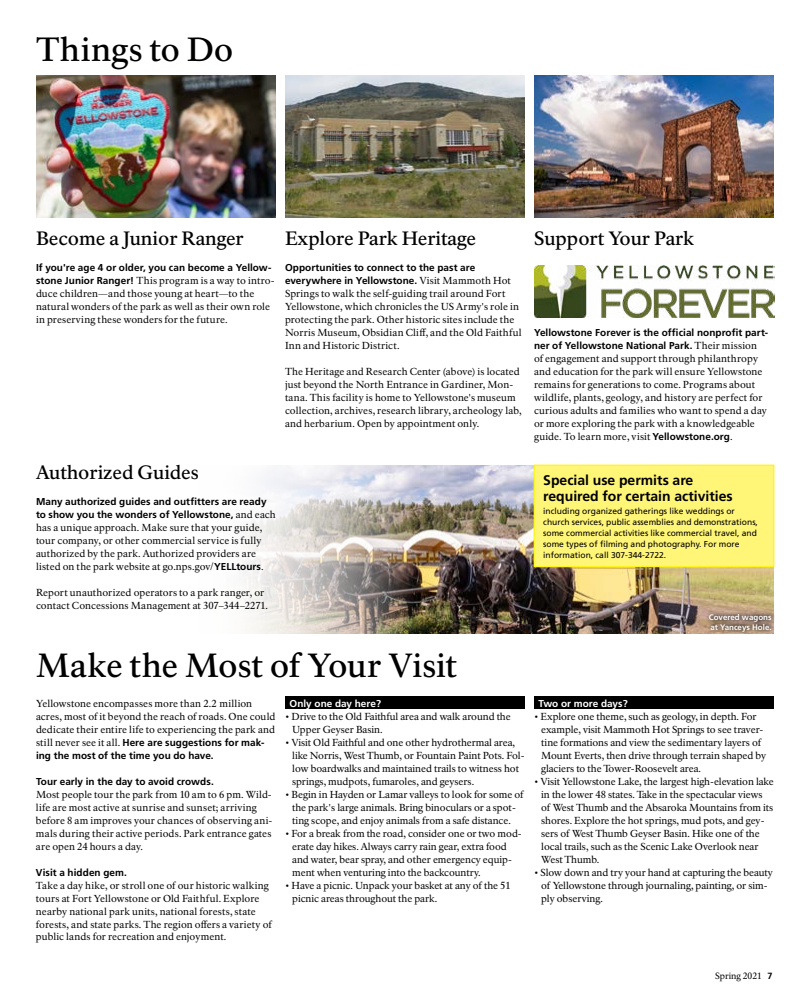
<style>
.page{position:relative;width:810px;height:1008px;background:#fff}
.page>*{position:absolute;margin:0;border:0;box-sizing:border-box;transform-origin:0 0}
.t1{font:500 33px "NPS Rawlinson OT Old";letter-spacing:-.005em;color:#000}
.t2{font:500 19px "NPS Rawlinson OT";letter-spacing:-.005em;color:#000}
.t3{font:700 14px/16px "Frutiger LT Std";color:#000}
.t4{font:10px/13px "NPS Rawlinson OT Old";color:#000}
.t5{font:700 10px "Frutiger LT Std";letter-spacing:.005em;color:#000}
.t6{font:700 10px "Frutiger";letter-spacing:.005em;color:#fff}
.t7{font:9px "NPS Rawlinson OT";color:#000}
.t8{font:8.5px/11px "Frutiger LT Std";color:#000}
.t9{font:700 8px/9.6px "Frutiger LT Std";color:#fff}
.s1{font-family:"Frutiger LT Std";font-weight:700}
.s2{font-family:"NPS Rawlinson OT"}
</style>
<div class="page">
<img style="left:243px;top:465px;width:531px;height:169px">
<div style="left:534px;top:465px;width:240px;height:102px;background:#fff577"></div>
<div style="left:534px;top:465px;width:240px;height:102px;border:1px solid #fff200"></div>
<img style="left:36px;top:75px;width:240px;height:143px">
<img style="left:285px;top:75px;width:240px;height:143px">
<img style="left:534px;top:75px;width:240px;height:143px">
<div style="left:285px;top:697px;width:240px;height:12px;background:#000"></div>
<img style="left:534px;top:266px;width:240px;height:51px">
<svg style="left:704px;top:610px;width:71px;height:24px;background:#9a816d"></svg>
<div style="left:534px;top:697px;width:240px;height:12px;background:#000"></div>
<h1 class="t1" style="left:36px;top:29px;width:199px">Things to Do</h1>
<p class="t2" style="left:36px;top:227px;width:209px">Become a Junior Ranger</p>
<p class="t4" style="left:36px;top:261px;width:240px"><span class="s1">If you're age 4 or older, you can become a Yellow&shy;stone Junior Ranger!</span> This program is a way to intro&shy;duce children—and those young at heart—to the natural wonders of the park as well as their own role in preserving these wonders for the future.</p>
<p class="t2" style="left:285px;top:227px;width:193px">Explore Park Heritage</p>
<p class="t4" style="left:285px;top:261px;width:238px"><span class="s1">Opportunities to connect to the past are everywhere in Yellowstone.</span> Visit Mammoth Hot Springs to walk the self-guiding trail around Fort Yellowstone, which chronicles the US Army's role in protecting the park. Other historic sites include the Norris Museum, Obsidian Clif, and the Old Faithful Inn and Historic District.</p>
<p class="t4" style="left:285px;top:365px;width:238px">The Heritage and Research Center (above) is located just beyond the North Entrance in Gardiner, Mon&shy;tana. This facility is home to Yellowstone's museum collection, archives, research library, archeology lab, and herbarium. Open by appointment only.</p>
<p class="t2" style="left:36px;top:461px;width:164px">Authorized Guides</p>
<p class="t4" style="left:36px;top:495px;width:241px"><span class="s1">Many authorized guides and outftters are ready to show you the wonders of Yellowstone,</span> and each has a unique approach. Make sure that your guide, tour company, or other commercial service is fully authorized by the park. Authorized providers are listed on the park website at go.nps.gov/<span class="s1">YELLtours</span>.</p>
<p class="t4" style="left:36px;top:586px;width:234px">Report unauthorized operators to a park ranger, or contact Concessions Management at <span class="s2">307–344–2271.</span></p>
<h1 class="t1" style="left:36px;top:645px;width:423px">Make the Most of Your Visit</h1>
<p class="t4" style="left:36px;top:697px;width:241px">Yellowstone encompasses more than <span class="s2">2.2</span> million acres, most of it beyond the reach of roads. One could dedicate their entire life to experiencing the park and still never see it all. <span class="s1">Here are suggestions for mak&shy;ing the most of the time you do have.</span></p>
<p class="t5" style="left:36px;top:775px;width:179px">Tour early in the day to avoid crowds.</p>
<p class="t4" style="left:36px;top:788px;width:238px">Most people tour the park from <span class="s2">10 am to 6 pm</span>. Wild&shy;life are most active at sunrise and sunset; arriving before <span class="s2">8</span> am improves your chances of observing ani&shy;mals during their active periods. Park entrance gates are open <span class="s2">24</span> hours a day.</p>
<p class="t5" style="left:36px;top:866px;width:93px">Visit a hidden gem.</p>
<p class="t4" style="left:36px;top:879px;width:238px">Take a day hike, or stroll one of our historic walking tours at Fort Yellowstone or Old Faithful. Explore nearby national park units, national forests, state forests, and state parks. The region ofers a variety of public lands for recreation and enjoyment.</p>
<p class="t6" style="left:290px;top:697px;width:93px">Only one day here?</p>
<p class="t4" style="left:292px;top:710px;width:220px;text-indent:-7px">• Drive to the Old Faithful area and walk around the<br>Upper Geyser Basin.</p>
<p class="t4" style="left:292px;top:736px;width:234px;text-indent:-7px">• Visit Old Faithful and one other hydrothermal area, like Norris, West Thumb, or Fountain Paint Pots. Fol&shy;low boardwalks and maintained trails to witness hot springs, mudpots, fumaroles, and geysers.</p>
<p class="t4" style="left:285px;top:788px;width:241px;text-align:center">• Begin in Hayden or Lamar valleys to look for some of the park's large animals. Bring binoculars or a spot&shy;ting scope, and enjoy animals from a safe distance.</p>
<p class="t4" style="left:292px;top:827px;width:231px;text-indent:-7px">• For a break from the road, consider one or two mod&shy;erate day hikes. Always carry rain gear, extra food and water, bear spray, and other emergency equip&shy;ment when venturing into the backcountry.</p>
<p class="t4" style="left:292px;top:879px;width:220px;text-indent:-7px">• Have a picnic. Unpack your basket at any of the <span class="s2">51 </span>picnic areas throughout the park.</p>
<p class="t2" style="left:534px;top:227px;width:162px">Support Your Park</p>
<p class="t4" style="left:534px;top:326px;width:236px"><span class="s1">Yellowstone Forever is the offcial nonproft part&shy;ner of Yellowstone National Park.</span> Their mission of engagement and support through philanthropy and education for the park will ensure Yellowstone remains for generations to come. Programs about wildlife, plants, geology, and history are perfect for curious adults and families who want to spend a day or more exploring the park with a knowledgeable guide. To learn more, visit <span class="s1">Yellowstone.org</span>.</p>
<p class="t3" style="left:543px;top:472px;width:191px">Special use permits are required for certain activities</p>
<p class="t8" style="left:543px;top:505px;width:216px">including organized gatherings like weddings or church services, public assemblies and demonstrations, some commercial activities like commercial travel, and some types of flming and photography. For more information, call 307-344-2722.</p>
<p class="t9" style="left:709px;top:613px;width:64px">Covered wagons at Yanceys Hole.</p>
<p class="t6" style="left:538px;top:697px;width:91px">Two or more days?</p>
<p class="t4" style="left:541px;top:710px;width:227px;text-indent:-7px">• Explore one theme, such as geology, in depth. For example, visit Mammoth Hot Springs to see traver&shy;tine formations and view the sedimentary layers of Mount Everts, then drive through terrain shaped by glaciers to the Tower-Roosevelt area.</p>
<p class="t4" style="left:541px;top:775px;width:234px;text-indent:-7px">• Visit Yellowstone Lake, the largest high-elevation lake in the lower <span class="s2">48</span> states. Take in the spectacular views of West Thumb and the Absaroka Mountains from its shores. Explore the hot springs, mud pots, and gey&shy;sers of West Thumb Geyser Basin. Hike one of the local trails, such as the Scenic Lake Overlook near West Thumb.</p>
<p class="t4" style="left:541px;top:866px;width:233px;text-indent:-7px">• Slow down and try your hand at capturing the beauty of Yellowstone through journaling, painting, or sim&shy;ply observing.</p>
<p class="t7" style="left:715px;top:970px;width:59px">Spring 2021 <span class="s1">7</span></p>
</div>
